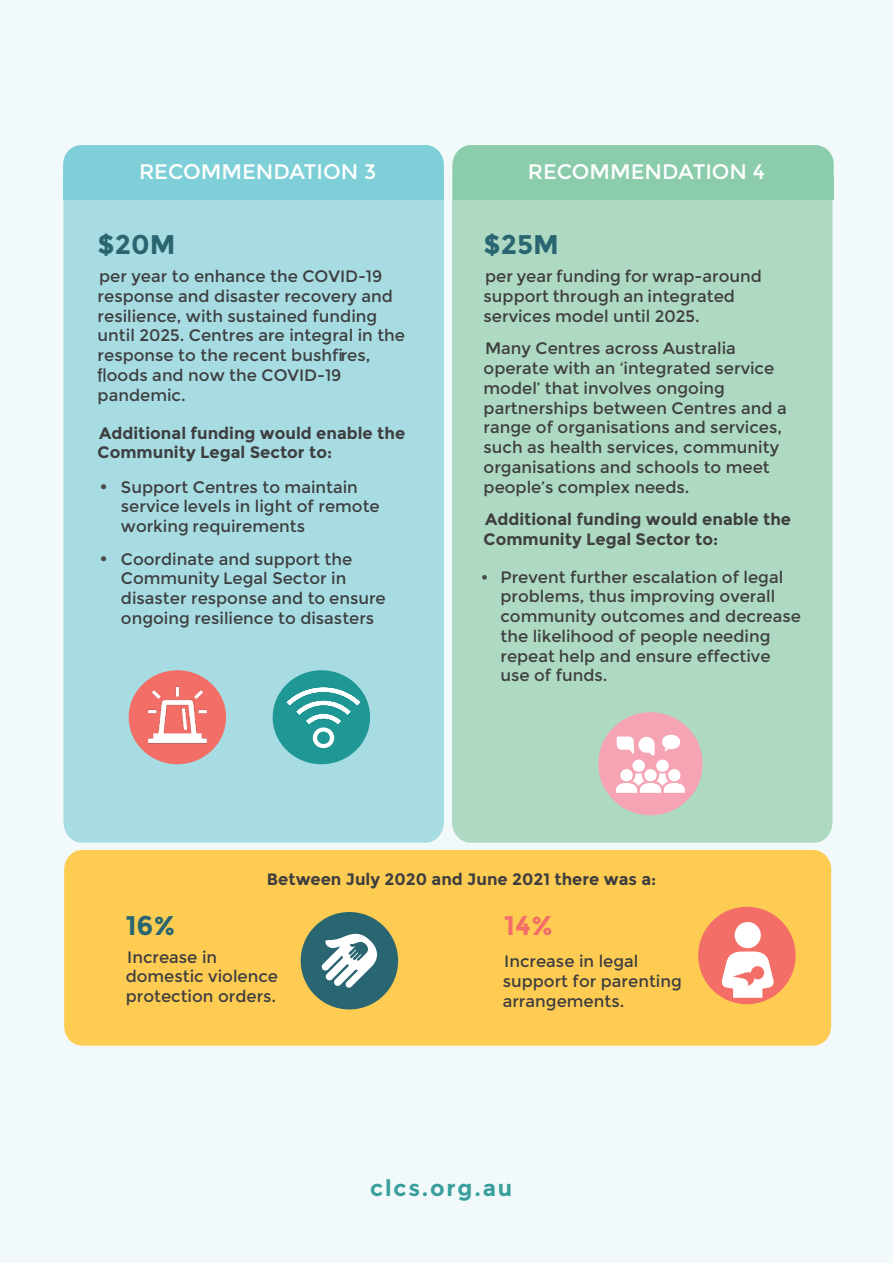
<style>
.page{position:relative;width:893px;height:1263px;background:#f1f9fa}
.page>*{position:absolute;margin:0;border:0;box-sizing:border-box;transform-origin:0 0}
.stats_font{font:700 27px "Montserrat";color:#296671}
.stats_font-2{font:700 27px "Montserrat";color:#f26e67}
.stats_font-3{font:700 22.5px "Montserrat";letter-spacing:.08em;color:#399f9d}
.t1{font:21px "Montserrat";color:#fff}
.stats_font-4{font:16.5px/19.8px "Montserrat";color:#3e3e3f}
.stats_font-5{font:700 16.5px/19.8px "Montserrat";color:#3e3e3f}
.s1{font-family:"Moeum TR HM"}
.s2{font-size:19.8px;color:#4b4c4d}
.s3{font-size:18px;color:#4b4c4d}
</style>
<div class="page">
<div style="left:452px;top:145px;width:380px;height:698px;background:#aed9c2"></div>
<div style="left:63px;top:145px;width:381px;height:698px;background:#a6dce2"></div>
<div style="left:453px;top:145px;width:381px;height:54px;background:#8accab;border-radius:18px"></div>
<div style="left:453px;top:176px;width:381px;height:23px;background:#8accab"></div>
<div style="left:63px;top:145px;width:381px;height:54px;background:#7ecfd7;border-radius:18px"></div>
<div style="left:63px;top:176px;width:381px;height:23px;background:#7ecfd7"></div>
<div style="left:129px;top:670px;width:97px;height:94px;background:#f26e67;border-radius:50%"></div>
<div style="left:64px;top:850px;width:767px;height:196px;background:#fecc53;border-radius:19px"></div>
<div style="left:598px;top:712px;width:105px;height:103px;background:#f6a4b4;border-radius:50%"></div>
<svg style="left:662px;top:735px;width:18px;height:16px"></svg>
<svg style="left:617px;top:736px;width:38px;height:19px"></svg>
<div style="left:632px;top:759px;width:13px;height:13px;background:#fff;border-radius:50%"></div>
<div style="left:656px;top:759px;width:13px;height:13px;background:#fff;border-radius:50%"></div>
<div style="left:644px;top:769px;width:13px;height:12px;background:#fff;border-radius:50%"></div>
<svg style="left:668px;top:769px;width:13px;height:12px"></svg>
<div style="left:620px;top:769px;width:13px;height:12px;background:#fff;border-radius:50%"></div>
<svg style="left:616px;top:773px;width:69px;height:20px"></svg>
<img style="left:137px;top:676px;width:81px;height:78px">
<div style="left:273px;top:670px;width:97px;height:94px;background:#1f9795;border-radius:50%"></div>
<svg style="left:282px;top:685px;width:83px;height:64px"></svg>
<div style="left:301px;top:912px;width:97px;height:97px;background:#296671;border-radius:50%"></div>
<svg style="left:321px;top:933px;width:56px;height:55px"></svg>
<div style="left:698px;top:907px;width:98px;height:97px;background:#f26e67;border-radius:50%"></div>
<svg style="left:721px;top:951px;width:53px;height:47px"></svg>
<div style="left:735px;top:922px;width:26px;height:26px;background:#fff;border-radius:50%"></div>
<p class="t1" style="left:139px;top:159px;width:239px">RECOMMENDATION 3</p>
<p class="t1" style="left:528px;top:159px;width:239px">RECOMMENDATION 4</p>
<p class="stats_font" style="left:98px;top:228px;width:79px">$20M</p>
<p class="stats_font-4" style="left:98px;top:266px;width:309px">per year to enhance the COVID-19 response and disaster recovery and resilience, with sustained funding until 2025. Centres are integral in the response to the recent bushfires, <span class="s1">fl</span>oods and now the COVID-19 pandemic.</p>
<p class="stats_font-5" style="left:98px;top:423px;width:309px">Additional funding would enable the<br>Community Legal Sector to:</p>
<p class="stats_font-4" style="left:121px;top:477px;width:260px;text-indent:-21px"><span class="s2">•</span> Support Centres to maintain service levels in light of remote working requirements</p>
<p class="stats_font-4" style="left:121px;top:549px;width:266px;text-indent:-21px"><span class="s2">•</span> Coordinate and support the<br>Community Legal Sector in disaster response and to ensure ongoing resilience to disasters</p>
<p class="stats_font" style="left:484px;top:228px;width:77px">$25M</p>
<p class="stats_font-4" style="left:484px;top:266px;width:280px">per year funding for wrap-around support through an integrated services model until 2025.</p>
<p class="stats_font-4" style="left:484px;top:339px;width:305px">Many Centres across Australia operate with an ‘integrated service model’ that involves ongoing partnerships between Centres and a range of organisations and services, such as health services, community organisations and schools to meet people’s complex needs.</p>
<p class="stats_font-5" style="left:484px;top:510px;width:309px">Additional funding would enable the<br>Community Legal Sector to:</p>
<p class="stats_font-4" style="left:500px;top:567px;width:302px;text-indent:-20px"><span class="s3">•</span> Prevent further escalation of legal problems, thus improving overall community outcomes and decrease the likelihood of people needing repeat help and ensure effective use of funds.</p>
<p class="stats_font-5" style="left:267px;top:869px;width:391px">Between July 2020 and June 2021 there was a:</p>
<p class="stats_font-2" style="left:504px;top:909px;width:50px">14%</p>
<p class="stats_font-4" style="left:503px;top:951px;width:181px">Increase in legal support for parenting arrangements.</p>
<p class="stats_font" style="left:126px;top:909px;width:52px">16%</p>
<p class="stats_font-4" style="left:126px;top:947px;width:154px">Increase in domestic violence protection orders.</p>
<p class="stats_font-3" style="left:370px;top:1174px;width:144px">clcs.org.au</p>
</div>
